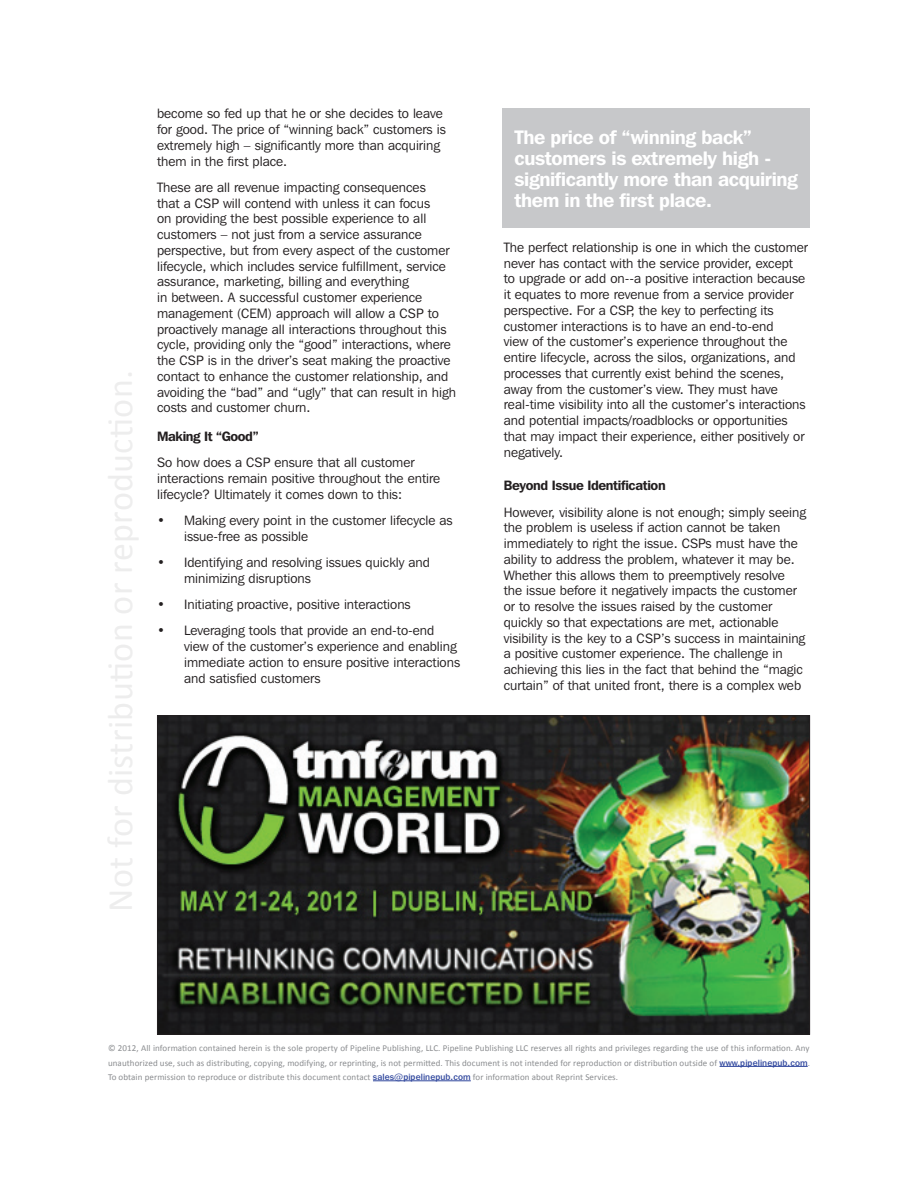
<style>
.page{position:relative;width:918px;height:1188px;background:#fff}
.page>*{position:absolute;margin:0;border:0;box-sizing:border-box;transform-origin:0 0}
.t1{font:600 19.5px/21px "Franklin Gothic IT Cby BT";letter-spacing:-.02em;color:#fff}
.t2{font:13.5px/15.8px "Franklin Gothic IT Cby BT";color:#231f20}
.t3{font:600 13.5px "Franklin Gothic IT Cby BT";letter-spacing:-.025em;color:#231f20}
.t4{font:9px/14.4px "Calibri";letter-spacing:.01em;color:#8a8c8f;text-align:justify}
.s1{font-family:"Franklin Gothic IT Cby BT";font-weight:500;color:#31489e}
</style>
<div class="page">
<hr style="left:720px;top:1066px;width:88px;height:1px;background:#31489e">
<hr style="left:373px;top:1080px;width:98px;height:1px;background:#31489e">
<div style="left:502px;top:108px;width:308px;height:120px;background:#c7c8ca"></div>
<img style="left:159px;top:717px;width:649px;height:316px">
<p class="t2" style="left:157px;top:106px;width:290px">become so fed up that he or she decides to leave for good. The price of “winning back” customers is extremely high – significantly more than acquiring them in the first place.</p>
<p class="t2" style="left:157px;top:179px;width:300px">These are all revenue impacting consequences<br>that a CSP will contend with unless it can focus<br>on providing the best possible experience to all customers – not just from a service assurance perspective, but from every aspect of the customer lifecycle, which includes service fulfillment, service assurance, marketing, billing and everything<br>in between. A successful customer experience management (CEM) approach will allow a CSP to proactively manage all interactions throughout this cycle, providing only the “good” interactions, where the CSP is in the driver’s seat making the proactive contact to enhance the customer relationship, and avoiding the “bad” and “ugly” that can result in high costs and customer churn.</p>
<p class="t3" style="left:157px;top:428px;width:103px">Making It “Good”</p>
<p class="t2" style="left:157px;top:454px;width:285px">So how does a CSP ensure that all customer interactions remain positive throughout the entire lifecycle? Ultimately it comes down to this:</p>
<p class="t2" style="left:184px;top:512px;width:270px;text-indent:-27px">• Making every point in the customer lifecycle as issue-free as possible</p>
<p class="t2" style="left:184px;top:554px;width:247px;text-indent:-27px">• Identifying and resolving issues quickly and minimizing disruptions</p>
<p class="t2" style="left:157px;top:596px;width:255px">• Initiating proactive, positive interactions</p>
<p class="t2" style="left:184px;top:622px;width:278px;text-indent:-27px">• Leveraging tools that provide an end-to-end view of the customer’s experience and enabling immediate action to ensure positive interactions and satisfied customers</p>
<h1 class="t1" style="left:514px;top:127px;width:285px">The price of “winning back” customers is extremely high - significantly more than acquiring them in the first place.</h1>
<p class="t2" style="left:504px;top:239px;width:306px">The perfect relationship is one in which the customer never has contact with the service provider, except<br>to upgrade or add on--a positive interaction because it equates to more revenue from a service provider perspective. For a CSP, the key to perfecting its customer interactions is to have an end-to-end<br>view of the customer’s experience throughout the entire lifecycle, across the silos, organizations, and processes that currently exist behind the scenes, away from the customer’s view. They must have real-time visibility into all the customer’s interactions and potential impacts/roadblocks or opportunities that may impact their experience, either positively or negatively.</p>
<p class="t3" style="left:504px;top:477px;width:163px">Beyond Issue Identification</p>
<p class="t2" style="left:504px;top:504px;width:304px">However, visibility alone is not enough; simply seeing the problem is useless if action cannot be taken immediately to right the issue. CSPs must have the ability to address the problem, whatever it may be.<br>Whether this allows them to preemptively resolve the issue before it negatively impacts the customer or to resolve the issues raised by the customer quickly so that expectations are met, actionable visibility is the key to a CSP’s success in maintaining a positive customer experience. The challenge in achieving this lies in the fact that behind the “magic curtain” of that united front, there is a complex web</p>
<p class="t4" style="left:108px;top:1041px;width:704px">© 2012, All information contained herein is the sole property of Pipeline Publishing, LLC. Pipeline Publishing LLC reserves all rights and privileges regarding the use of this information. Any unauthorized use, such as distributing, copying, modifying, or reprinting, is not permitted. This document is not intended for reproduction or distribution outside of <span class="s1">www.pipelinepub.com</span>.<br>To obtain permission to reproduce or distribute this document contact <span class="s1">sales@pipelinepub.com</span> for information about Reprint Services.</p>
</div>
